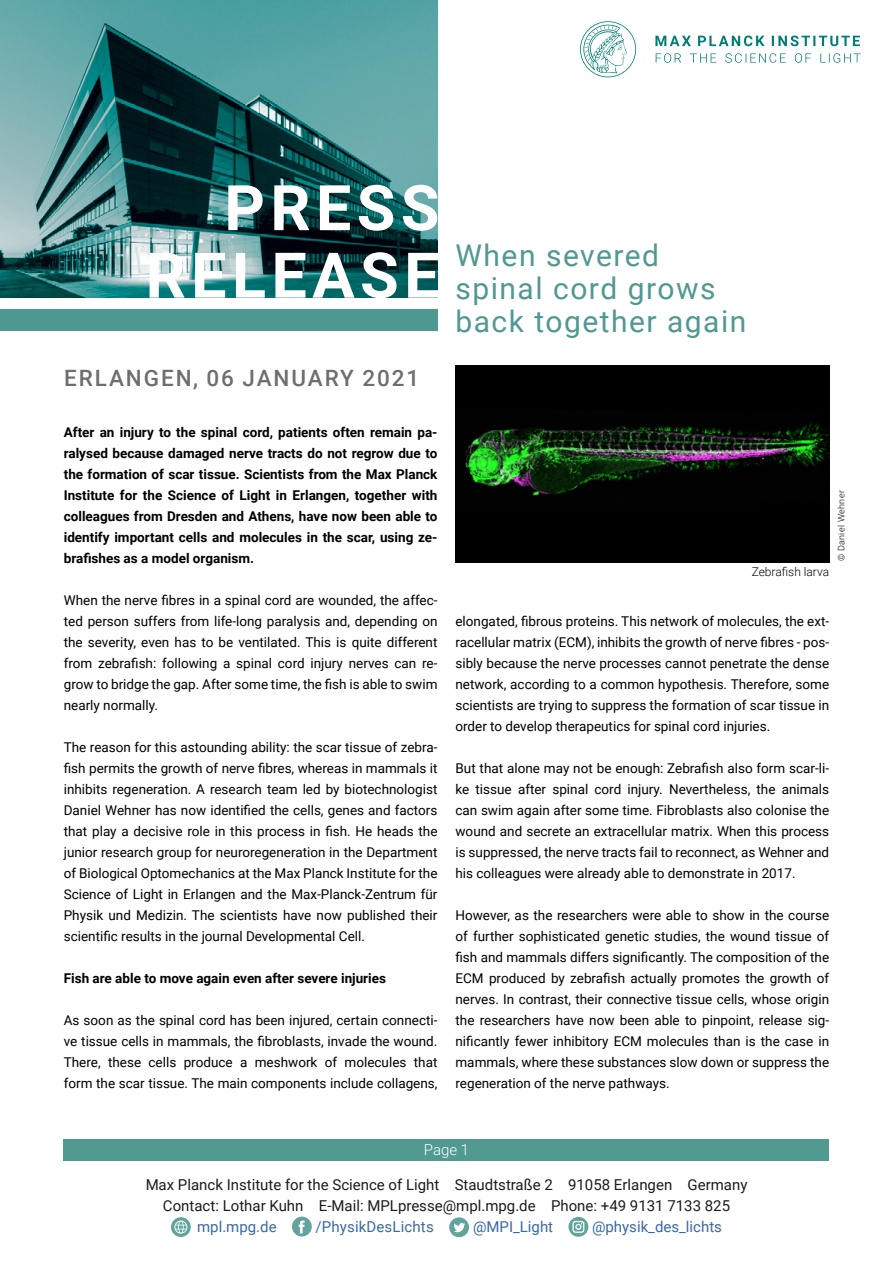
<style>
.page{position:relative;width:893px;height:1263px;background:#fff}
.page>*{position:absolute;margin:0;border:0;box-sizing:border-box;transform-origin:0 0}
.t1{font:700 63px/67.5px "Roboto";letter-spacing:.085em;color:#fff;text-align:right}
.t2{font:30px/33px "Roboto";letter-spacing:.05em;color:#509992}
.t3{font:500 22.5px "Roboto";letter-spacing:.085em;color:#6e6e6e}
.t4{font:15px/21px "Roboto";color:#000;text-align:center}
.t5{font:15px "Roboto";color:#22599b}
.t6{font:300 15px "Roboto";color:#fff}
.t7{font:13.5px/21px "Roboto";color:#000;text-align:justify}
.t8{font:700 13.5px/21px "Roboto";color:#000;text-align:justify}
.t9{font:300 12px "Roboto";color:#000}
.t10{font:300 9px "Roboto";letter-spacing:.04em;color:#000}
</style>
<div class="page">
<img style="left:0;top:0;width:437px;height:298px">
<div style="left:64px;top:1139px;width:765px;height:21px;background:#509a92"></div>
<svg style="left:171px;top:1217px;width:20px;height:20px"></svg>
<svg style="left:174px;top:1220px;width:13px;height:13px"></svg>
<svg style="left:175px;top:1221px;width:11px;height:12px"></svg>
<svg style="left:292px;top:1216px;width:20px;height:20px"></svg>
<svg style="left:449px;top:1217px;width:20px;height:20px"></svg>
<svg style="left:568px;top:1217px;width:20px;height:20px"></svg>
<svg style="left:580px;top:21px;width:56px;height:56px"></svg>
<svg style="left:656px;top:53px;width:205px;height:10px"></svg>
<svg style="left:655px;top:36px;width:205px;height:10px"></svg>
<div style="left:0;top:310px;width:437px;height:21px;background:#509992"></div>
<img style="left:455px;top:365px;width:374px;height:198px">
<h1 class="t1" style="left:146px;top:172px;width:296px">PRESS<br>RELEASE</h1>
<h3 class="t3" style="left:64px;top:363px;width:357px">ERLANGEN, 06 JANUARY 2021</h3>
<p class="t8" style="left:64px;top:421px;width:375px">After an injury to the spinal cord, patients often remain pa&shy;ralysed because damaged nerve tracts do not regrow due to the formation of scar tissue. Scientists from the Max Planck Institute for the Science of Light in Erlangen, together with colleagues from Dresden and Athens, have now been able to identify important cells and molecules in the scar, using ze&shy;brafishes as a model organism.</p>
<p class="t7" style="left:64px;top:589px;width:375px">When the nerve fibres in a spinal cord are wounded, the affec&shy;ted person suffers from life-long paralysis and, depending on the severity, even has to be ventilated. This is quite different from zebrafish: following a spinal cord injury nerves can re&shy;grow to bridge the gap. After some time, the fish is able to swim nearly normally.</p>
<p class="t7" style="left:64px;top:736px;width:375px">The reason for this astounding ability: the scar tissue of zebra&shy;fish permits the growth of nerve fibres, whereas in mammals it inhibits regeneration. A research team led by biotechnologist Daniel Wehner has now identified the cells, genes and factors that play a decisive role in this process in fish. He heads the junior research group for neuroregeneration in the Department of Biological Optomechanics at the Max Planck Institute for the Science of Light in Erlangen and the Max-Planck-Zentrum für Physik und Medizin. The scientists have now published their scientific results in the journal Developmental Cell.</p>
<p class="t8" style="left:64px;top:967px;width:324px">Fish are able to move again even after severe injuries</p>
<p class="t7" style="left:64px;top:1009px;width:375px">As soon as the spinal cord has been injured, certain connecti&shy;ve tissue cells in mammals, the fibroblasts, invade the wound.<br>There, these cells produce a meshwork of molecules that form the scar tissue. The main components include collagens,</p>
<h2 class="t2" style="left:455px;top:237px;width:292px">When severed spinal cord grows back together again</h2>
<p class="t9" style="left:752px;top:563px;width:79px">Zebrafish larva</p>
<p class="t10" style="left:835px;top:561px;width:73px;rotate:-90deg">© Daniel Wehner</p>
<p class="t7" style="left:455px;top:610px;width:375px">elongated, fibrous proteins. This network of molecules, the ext&shy;racellular matrix (ECM), inhibits the growth of nerve fibres - pos&shy;sibly because the nerve processes cannot penetrate the dense network, according to a common hypothesis. Therefore, some scientists are trying to suppress the formation of scar tissue in order to develop therapeutics for spinal cord injuries.</p>
<p class="t7" style="left:455px;top:757px;width:375px">But that alone may not be enough: Zebrafish also form scar-li&shy;ke tissue after spinal cord injury. Nevertheless, the animals can swim again after some time. Fibroblasts also colonise the wound and secrete an extracellular matrix. When this process is suppressed, the nerve tracts fail to reconnect, as Wehner and his colleagues were already able to demonstrate in 2017.</p>
<p class="t7" style="left:455px;top:904px;width:375px">However, as the researchers were able to show in the course of further sophisticated genetic studies, the wound tissue of fish and mammals differs significantly. The composition of the ECM produced by zebrafish actually promotes the growth of nerves. In contrast, their connective tissue cells, whose origin the researchers have now been able to pinpoint, release sig&shy;nificantly fewer inhibitory ECM molecules than is the case in mammals, where these substances slow down or suppress the regeneration of the nerve pathways.</p>
<p class="t6" style="left:424px;top:1139px;width:47px">Page 1</p>
<p class="t4" style="left:146px;top:1174px;width:603px">Max Planck Institute for the Science of Light Staudtstraße 2 91058 Erlangen Germany<br>Contact: Lothar Kuhn E-Mail: MPLpresse@mpl.mpg.de Phone: +49 9131 7133 825</p>
<p class="t5" style="left:197px;top:1216px;width:81px">mpl.mpg.de</p>
<p class="t5" style="left:315px;top:1216px;width:120px">/PhysikDesLichts</p>
<p class="t5" style="left:473px;top:1216px;width:82px">@MPI_Light</p>
<p class="t5" style="left:592px;top:1216px;width:131px">@physik_des_lichts</p>
</div>
